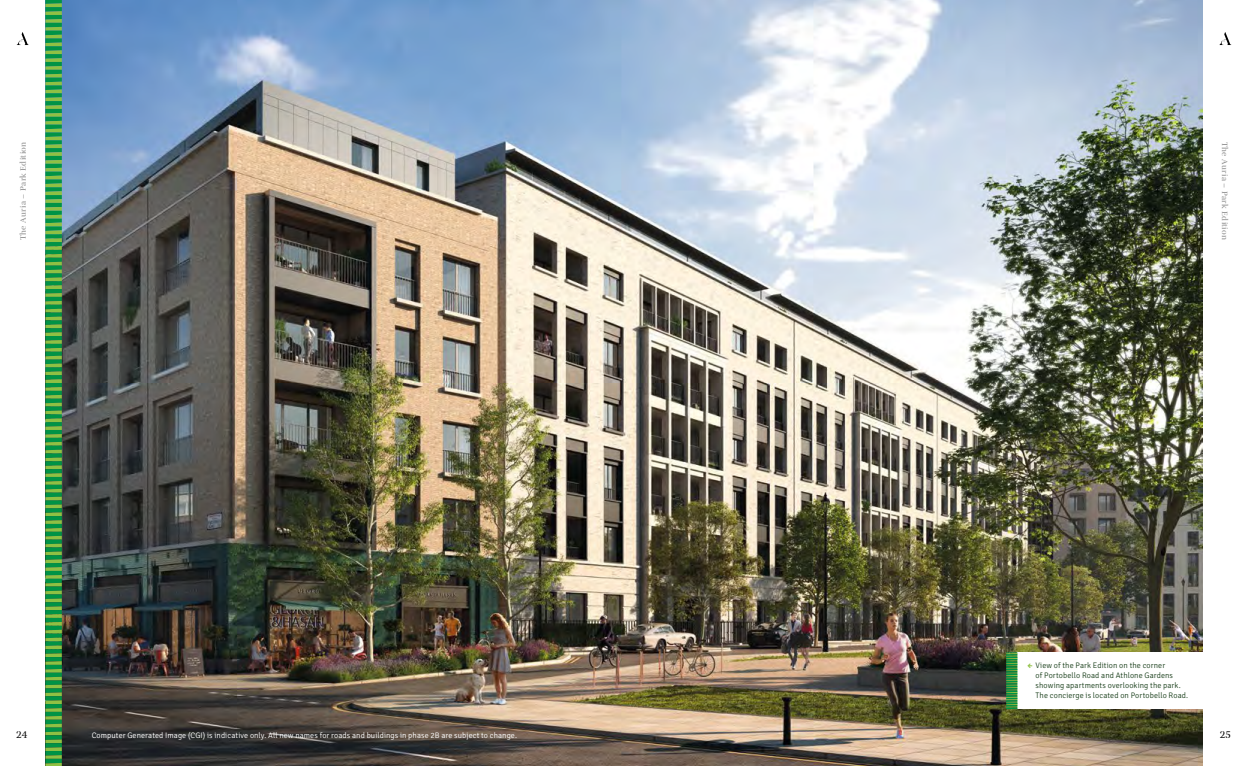
<style>
.page{position:relative;width:1248px;height:766px;background:#fff}
.page>*{position:absolute;margin:0;border:0;box-sizing:border-box;transform-origin:0 0}
.t1{font:10px "Rufina Stencil Regular";color:#000}
.t2{font:300 8px/10px "Signika";letter-spacing:.01em;color:#214522}
.t3{font:300 8px "Signika";letter-spacing:.01em;color:#fff}
.t4{font:8px "Rufina Stencil Regular";letter-spacing:.04em;color:#878787}
.s1{font-weight:700;color:#8fc043}
</style>
<div class="page">
<img style="left:62px;top:0;width:1140px;height:765px">
<div style="left:1017px;top:652px;width:230px;height:57px;background:#fff"></div>
<svg style="left:45px;top:0;width:17px;height:765px;background:#40a147"></svg>
<svg style="left:1006px;top:652px;width:11px;height:57px"></svg>
<svg style="left:1219px;top:32px;width:12px;height:13px"></svg>
<svg style="left:17px;top:32px;width:12px;height:13px"></svg>
<p class="t4" style="left:18px;top:240px;width:100px;rotate:-90deg">The Auria – Park Edition</p>
<p class="t4" style="left:1229px;top:142px;width:100px;rotate:90deg">The Auria – Park Edition</p>
<p class="t2" style="left:1035px;top:660px;width:154px;text-indent:-10px"><span class="s1">←</span> View of the Park Edition on the corner<br>of Portobello Road and Athlone Gardens showing apartments overlooking the park.<br>The concierge is located on Portobello Road.</p>
<p class="t1" style="left:16px;top:728px;width:13px">24</p>
<p class="t3" style="left:92px;top:729px;width:427px">Computer Generated Image (CGI) is indicative only. All new names for roads and buildings in phase 2B are subject to change.</p>
<p class="t1" style="left:1219px;top:728px;width:13px">25</p>
</div>
